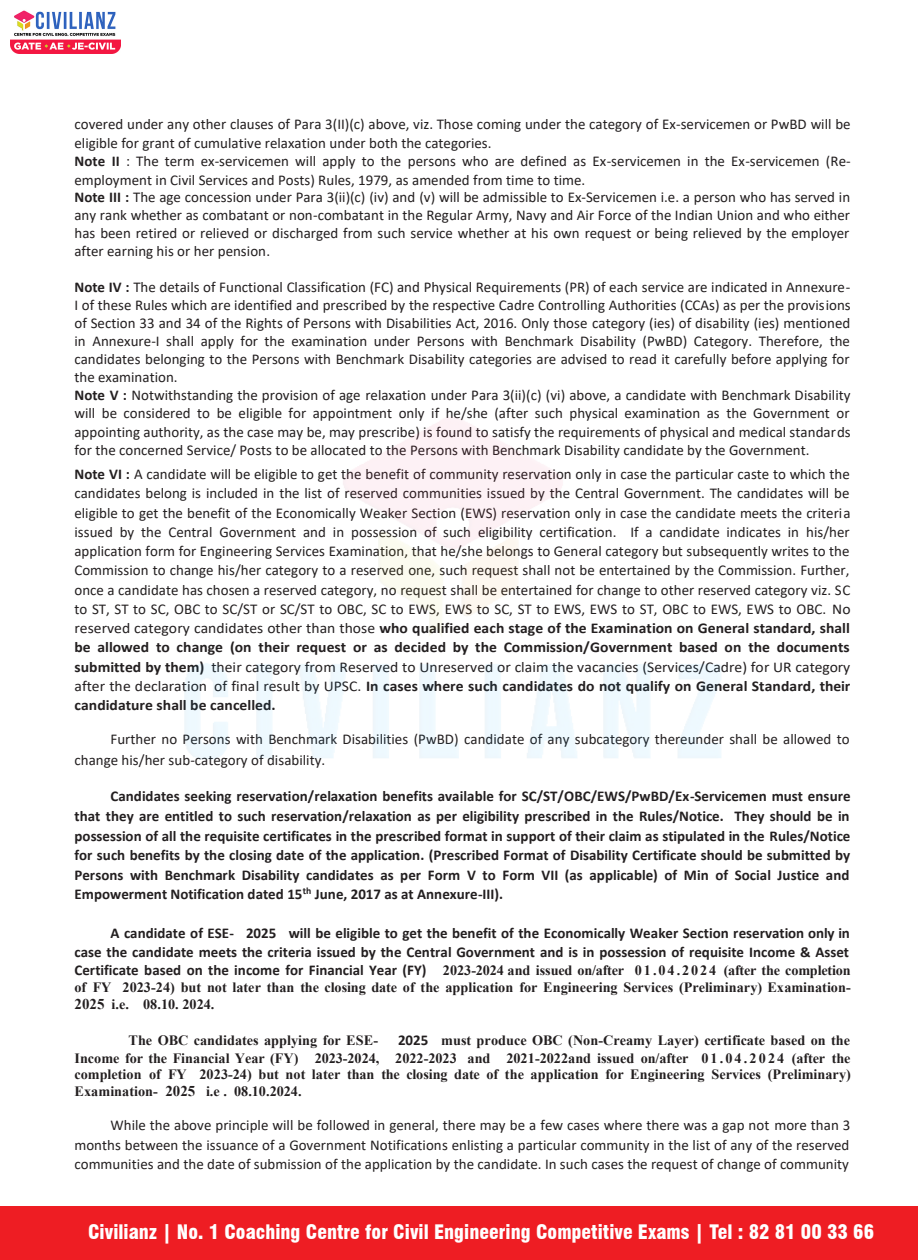
<style>
.page{position:relative;width:918px;height:1260px;background:#fff}
.page>*{position:absolute;margin:0;border:0;box-sizing:border-box;transform-origin:0 0}
.t1{font:900 condensed 19.5px "Swiss 721 BT";color:#fff}
.t2{font:15px/18.1px "Calibri";color:#231f20}
.t3{font:700 15px/19.6px "Calibri";color:#231f20;text-align:justify}
.t4{font:700 14.25px/17px "Times New Roman";color:#231f20;text-align:justify}
.s1{font-weight:700}
.s2{font-family:"Calibri";font-size:15px}
.s3{font-size:15px}
</style>
<div class="page">
<img style="left:11px;top:10px;width:109px;height:44px">
<div style="left:0;top:1206px;width:918px;height:54px;background:#ee1d23"></div>
<p class="t2" style="left:74px;top:115px;width:778px">covered under any other clauses of Para 3(II)(c) above, viz. Those coming under the category of Ex-servicemen or PwBD will be eligible for grant of cumulative relaxation under both the categories.<br><span class="s1">Note II</span> : The term ex-servicemen will apply to the persons who are defined as Ex-servicemen in the Ex-servicemen (Re&shy;employment in Civil Services and Posts) Rules, 1979, as amended from time to time.<br><span class="s1">Note III :</span> The age concession under Para 3(ii)(c) (iv) and (v) will be admissible to Ex-Servicemen i.e. a person who has served in any rank whether as combatant or non-combatant in the Regular Army, Navy and Air Force of the Indian Union and who either has been retired or relieved or discharged from such service whether at his own request or being relieved by the employer after earning his or her pension.</p>
<p class="t2" style="left:74px;top:278px;width:778px"><span class="s1">Note IV :</span> The details of Functional Classification (FC) and Physical Requirements (PR) of each service are indicated in Annexure-I of these Rules which are identified and prescribed by the respective Cadre Controlling Authorities (CCAs) as per the provisions of Section 33 and 34 of the Rights of Persons with Disabilities Act, 2016. Only those category (ies) of disability (ies) mentioned in Annexure-I shall apply for the examination under Persons with Benchmark Disability (PwBD) Category. Therefore, the candidates belonging to the Persons with Benchmark Disability categories are advised to read it carefully before applying for the examination.<br><span class="s1">Note V :</span> Notwithstanding the provision of age relaxation under Para 3(ii)(c) (vi) above, a candidate with Benchmark Disability will be considered to be eligible for appointment only if he/she (after such physical examination as the Government or appointing authority, as the case may be, may prescribe) is found to satisfy the requirements of physical and medical standards for the concerned Service/ Posts to be allocated to the Persons with Benchmark Disability candidate by the Government.</p>
<p class="t2" style="left:74px;top:464px;width:778px;line-height:19.2px;text-align:justify"><span class="s1">Note VI :</span> A candidate will be eligible to get the benefit of community reservation only in case the particular caste to which the candidates belong is included in the list of reserved communities issued by the Central Government. The candidates will be eligible to get the benefit of the Economically Weaker Section (EWS) reservation only in case the candidate meets the criteria issued by the Central Government and in possession of such eligibility certification. If a candidate indicates in his/her application form for Engineering Services Examination, that he/she belongs to General category but subsequently writes to the Commission to change his/her category to a reserved one, such request shall not be entertained by the Commission. Further, once a candidate has chosen a reserved category, no request shall be entertained for change to other reserved category viz. SC to ST, ST to SC, OBC to SC/ST or SC/ST to OBC, SC to EWS, EWS to SC, ST to EWS, EWS to ST, OBC to EWS, EWS to OBC. No reserved category candidates other than those <span class="s1">who qualified each stage of the Examination on General standard, shall be allowed to change (on their request or as decided by the Commission/Government based on the documents submitted by them)</span> their category from Reserved to Unreserved or claim the vacancies (Services/Cadre) for UR category after the declaration of final result by UPSC. <span class="s1">In cases where such candidates do not qualify on General Standard, their candidature shall be cancelled.</span></p>
<p class="t2" style="left:75px;top:728px;width:777px;line-height:20.9px;text-indent:36px">Further no Persons with Benchmark Disabilities (PwBD) candidate of any subcategory thereunder shall be allowed to change his/her sub-category of disability.</p>
<p class="t3" style="left:75px;top:786px;width:778px;text-indent:36px">Candidates seeking reservation/relaxation benefits available for SC/ST/OBC/EWS/PwBD/Ex-Servicemen must ensure that they are entitled to such reservation/relaxation as per eligibility prescribed in the Rules/Notice. They should be in possession of all the requisite certificates in the prescribed format in support of their claim as stipulated in the Rules/Notice for such benefits by the closing date of the application. (Prescribed Format of Disability Certificate should be submitted by Persons with Benchmark Disability candidates as per Form V to Form VII (as applicable) of Min of Social Justice and Empowerment Notification dated 15<sup>th</sup> June, 2017 as at Annexure-III).</p>
<p class="t3" style="left:75px;top:924px;width:777px;line-height:18.3px;text-align:right">A candidate of ESE- 2025 will be eligible to get the benefit of the Economically Weaker Section reservation only in<br>case the candidate meets the criteria issued by the Central Government and is in possession of requisite Income &amp; Asset</p>
<p class="t4" style="left:75px;top:961px;width:778px"><span class="s2">Certificate based on the income for Financial Year (FY)</span> 2023-2024 and issued on/after 01.04.2024 (after the completion of FY 2023-24) but not later than the closing date of the application for Engineering Services (Preliminary) Examination-<span class="s3">2025</span> i.e. 08.10. 2024.</p>
<p class="t4" style="left:129px;top:1032px;width:251px">The OBC candidates applying for ESE-</p>
<p class="t4" style="left:74px;top:1032px;width:778px;text-indent:324px"><span class="s2">2025</span> must produce OBC (Non-Creamy Layer) certificate based on the Income for the Financial Year (FY) 2023-2024, 2022-2023 and 2021-2022and issued on/after 01 .04 .20 24 (after the completion of FY 2023-24) but not later than the closing date of the application for Engineering Services (Preliminary)<br>Examination- <span class="s3">2025</span> i.e . 08.10.2024.</p>
<p class="t2" style="left:75px;top:1115px;width:778px;line-height:19.6px;text-align:justify;text-indent:36px">While the above principle will be followed in general, there may be a few cases where there was a gap not more than 3 months between the issuance of a Government Notifications enlisting a particular community in the list of any of the reserved communities and the date of submission of the application by the candidate. In such cases the request of change of community</p>
<h1 class="t1" style="left:88px;top:1220px;width:788px">Civilianz | No. 1 Coaching Centre for Civil Engineering Competitive Exams | Tel : 82 81 00 33 66</h1>
</div>
